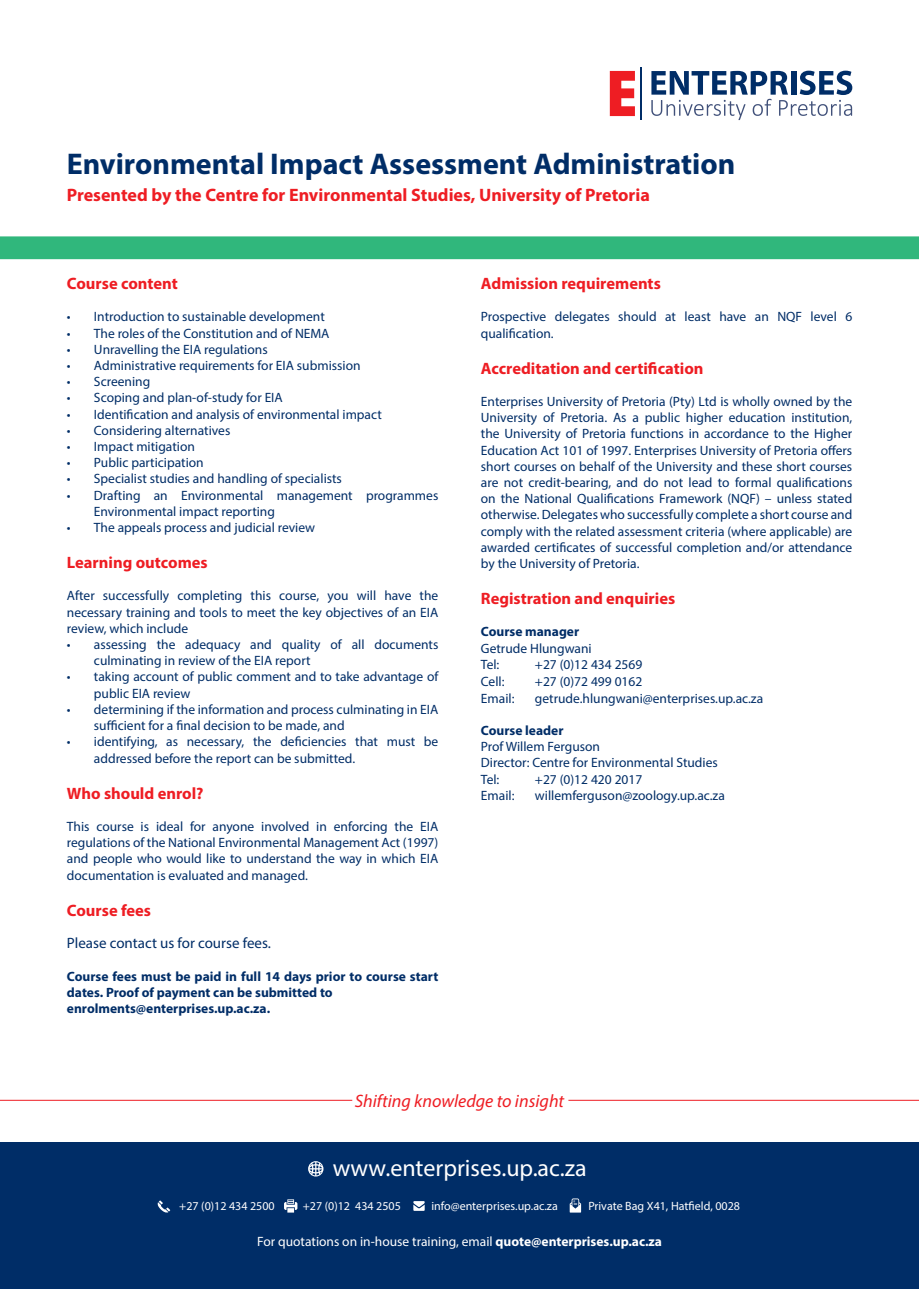
<style>
.page{position:relative;width:919px;height:1289px;background:#fff}
.page>*{position:absolute;margin:0;border:0;box-sizing:border-box;transform-origin:0 0}
.t1{font:700 30px "Myriad Pro";color:#002d67}
.t2{font:24px "Myriad Pro";color:#fff}
.t3{font:700 18px "Myriad Pro";color:#ee1d23}
.t4{font:italic 18px "Myriad Pro";color:#ee1d23}
.t5{font:700 16.5px "Myriad Pro";color:#ee1d23}
.t6{font:15px "Myriad Pro";color:#002d67}
.t7{font:13.5px/16.2px "Myriad Pro";color:#002d67}
.t8{font:700 13.5px/16.2px "Myriad Pro";color:#002d67}
.t9{font:13.5px "Myriad Pro";color:#fff}
.t10{font:12px "Myriad Pro";color:#fff}
.s1{font-weight:700}
</style>
<div class="page">
<div style="left:0;top:1142px;width:918px;height:146px;background:#002d67"></div>
<svg style="left:609px;top:71px;width:26px;height:45px"></svg>
<svg style="left:651px;top:71px;width:201px;height:49px"></svg>
<hr style="left:640px;top:67px;width:2px;height:53px;background:#002d67">
<svg style="left:308px;top:1161px;width:15px;height:15px"></svg>
<svg style="left:413px;top:1201px;width:11px;height:9px"></svg>
<svg style="left:157px;top:1200px;width:13px;height:12px"></svg>
<svg style="left:284px;top:1199px;width:13px;height:13px"></svg>
<svg style="left:569px;top:1198px;width:12px;height:14px"></svg>
<hr style="left:0;top:1099px;width:352px;height:1px;background:#ee1d23">
<hr style="left:568px;top:1099px;width:350px;height:1px;background:#ee1d23">
<div style="left:0;top:237px;width:918px;height:21px;background:#30b77c"></div>
<div style="left:0;top:236px;width:918px;height:23px;border:2px solid #30b77c"></div>
<p class="t1" style="left:67px;top:144px;width:670px">Environmental Impact Assessment Administration</p>
<p class="t3" style="left:67px;top:183px;width:584px">Presented by the Centre for Environmental Studies, University of Pretoria</p>
<p class="t5" style="left:67px;top:272px;width:112px">Course content</p>
<p class="t7" style="left:67px;top:308px;width:259px">• Introduction to sustainable development</p>
<p class="t7" style="left:67px;top:325px;width:264px">• The roles of the Constitution and of NEMA</p>
<p class="t7" style="left:67px;top:341px;width:202px">• Unravelling the EIA regulations</p>
<p class="t7" style="left:67px;top:357px;width:295px">• Administrative requirements for EIA submission</p>
<p class="t7" style="left:67px;top:373px;width:85px">• Screening</p>
<p class="t7" style="left:67px;top:389px;width:217px">• Scoping and plan-of-study for EIA</p>
<p class="t7" style="left:67px;top:406px;width:316px">• Identification and analysis of environmental impact</p>
<p class="t7" style="left:67px;top:422px;width:165px">• Considering alternatives</p>
<p class="t7" style="left:67px;top:438px;width:129px">• Impact mitigation</p>
<p class="t7" style="left:67px;top:454px;width:138px">• Public participation</p>
<p class="t7" style="left:67px;top:470px;width:276px">• Specialist studies and handling of specialists</p>
<p class="t7" style="left:94px;top:487px;width:346px;text-indent:-27px">• Drafting an Environmental management programmes<br>Environmental impact reporting</p>
<p class="t7" style="left:67px;top:519px;width:250px">• The appeals process and judicial review</p>
<p class="t5" style="left:67px;top:551px;width:142px">Learning outcomes</p>
<p class="t7" style="left:67px;top:587px;width:373px;text-align:justify">After successfully completing this course, you will have the necessary training and tools to meet the key objectives of an EIA review, which include</p>
<p class="t7" style="left:94px;top:636px;width:346px;text-indent:-27px">• assessing the adequacy and quality of all documents culminating in review of the EIA report</p>
<p class="t7" style="left:94px;top:668px;width:346px;text-indent:-27px">• taking account of public comment and to take advantage of public EIA review</p>
<p class="t7" style="left:94px;top:701px;width:346px;text-indent:-27px">• determining if the information and process culminating in EIA sufficient for a final decision to be made, and</p>
<p class="t7" style="left:94px;top:733px;width:346px;text-indent:-27px">• identifying, as necessary, the deficiencies that must be addressed before the report can be submitted.</p>
<p class="t5" style="left:67px;top:782px;width:138px">Who should enrol?</p>
<p class="t7" style="left:67px;top:818px;width:373px;text-align:justify">This course is ideal for anyone involved in enforcing the EIA regulations of the National Environmental Management Act (1997) and people who would like to understand the way in which EIA documentation is evaluated and managed.</p>
<p class="t5" style="left:67px;top:899px;width:86px">Course fees</p>
<p class="t6" style="left:67px;top:934px;width:205px">Please contact us for course fees.</p>
<p class="t8" style="left:67px;top:967px;width:373px">Course fees must be paid in full 14 days prior to course start dates. Proof of payment can be submitted to</p>
<p class="t8" style="left:67px;top:1000px;width:205px">enrolments@enterprises.up.ac.za.</p>
<p class="t5" style="left:481px;top:272px;width:181px">Admission requirements</p>
<p class="t7" style="left:481px;top:308px;width:373px">Prospective delegates should at least have an NQF level 6 qualification.</p>
<p class="t5" style="left:481px;top:357px;width:224px">Accreditation and certification</p>
<p class="t7" style="left:481px;top:393px;width:373px;text-align:justify">Enterprises University of Pretoria (Pty) Ltd is wholly owned by the University of Pretoria. As a public higher education institution, the University of Pretoria functions in accordance to the Higher Education Act 101 of 1997. Enterprises University of Pretoria offers short courses on behalf of the University and these short courses are not credit-bearing, and do not lead to formal qualifications on the National Qualifications Framework (NQF) – unless stated otherwise. Delegates who successfully complete a short course and comply with the related assessment criteria (where applicable) are awarded certificates of successful completion and/or attendance by the University of Pretoria.</p>
<p class="t5" style="left:481px;top:587px;width:196px">Registration and enquiries</p>
<p class="t8" style="left:481px;top:623px;width:100px">Course manager</p>
<p class="t7" style="left:481px;top:640px;width:112px">Getrude Hlungwani</p>
<p class="t7" style="left:481px;top:656px;width:20px">Tel:</p>
<p class="t7" style="left:535px;top:656px;width:109px">+27 (0)12 434 2569</p>
<p class="t7" style="left:481px;top:673px;width:25px">Cell:</p>
<p class="t7" style="left:535px;top:673px;width:109px">+27 (0)72 499 0162</p>
<p class="t7" style="left:481px;top:689px;width:35px">Email:</p>
<p class="t7" style="left:535px;top:689px;width:230px">getrude.hlungwani@enterprises.up.ac.za</p>
<p class="t8" style="left:481px;top:721px;width:84px">Course leader</p>
<p class="t7" style="left:481px;top:738px;width:121px">Prof Willem Ferguson</p>
<p class="t7" style="left:481px;top:754px;width:238px">Director: Centre for Environmental Studies</p>
<p class="t7" style="left:481px;top:770px;width:20px">Tel:</p>
<p class="t7" style="left:535px;top:770px;width:109px">+27 (0)12 420 2017</p>
<p class="t7" style="left:481px;top:787px;width:35px">Email:</p>
<p class="t7" style="left:535px;top:787px;width:191px">willemferguson@zoology.up.ac.za</p>
<p class="t4" style="left:355px;top:1089px;width:211px">Shifting knowledge to insight</p>
<p class="t2" style="left:332px;top:1152px;width:255px">www.enterprises.up.ac.za</p>
<p class="t10" style="left:179px;top:1197px;width:97px">+27 (0)12 434 2500</p>
<p class="t10" style="left:303px;top:1197px;width:100px">+27 (0)12 434 2505</p>
<p class="t10" style="left:431px;top:1197px;width:128px">info@enterprises.up.ac.za</p>
<p class="t10" style="left:588px;top:1197px;width:153px">Private Bag X41, Hatfield, 0028</p>
<p class="t9" style="left:257px;top:1232px;width:406px">For quotations on in-house training, email <span class="s1">quote@enterprises.up.ac.za</span></p>
</div>
